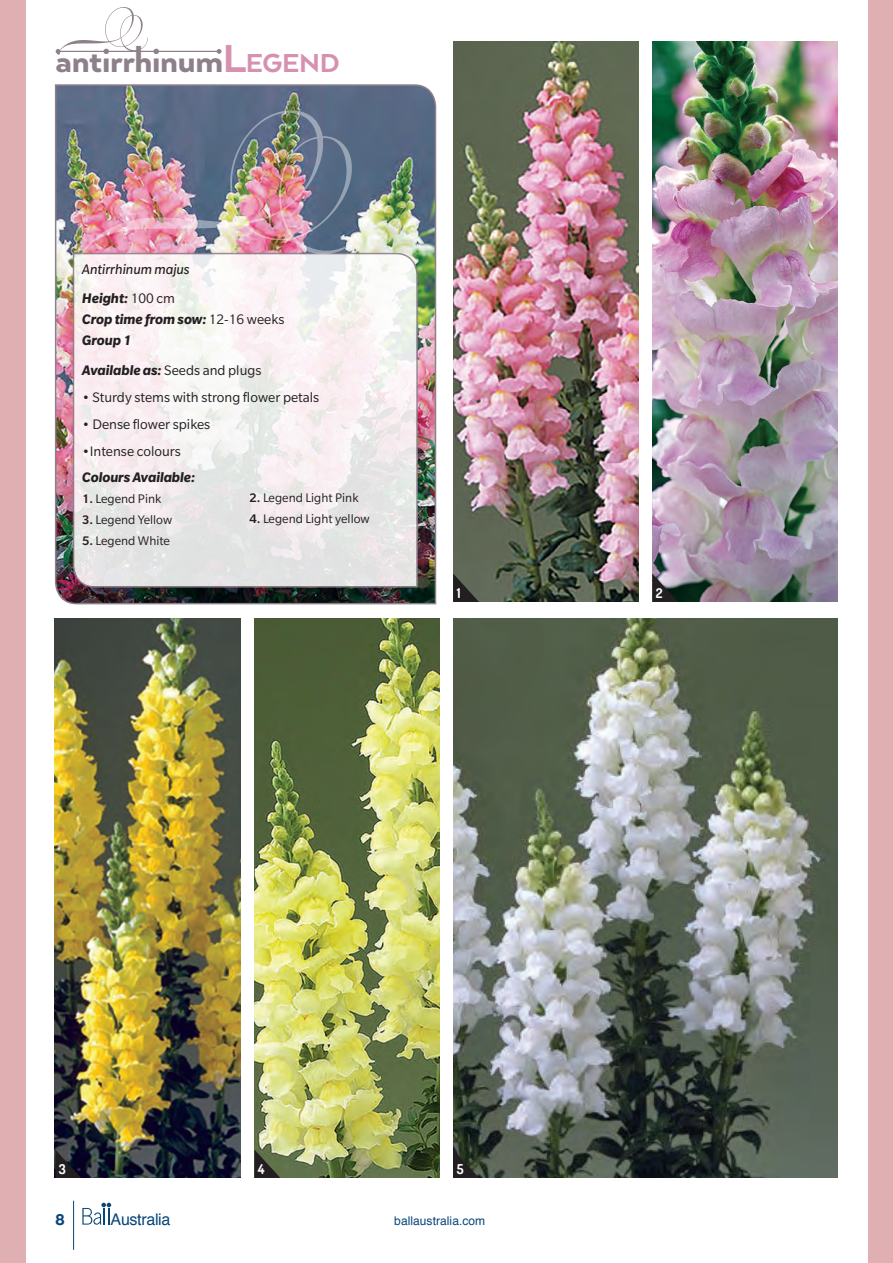
<style>
.page{position:relative;width:893px;height:1263px;background:#fff}
.page>*{position:absolute;margin:0;border:0;box-sizing:border-box;transform-origin:0 0}
.t1{font:800 39px "Arquitecta";letter-spacing:-.01em;color:#8d808a}
.t2{font:800 18px "Arquitecta";color:#08467a}
.t3{font:16.05px "Helvetica";letter-spacing:-.02em;color:#08467a}
.t4{font:15px "Slate Pro";color:#231f20}
.t5{font:italic 700 15px/21px "Slate Pro";color:#231f20}
.t6{font:italic 15px/29.5px "Slate Pro";color:#231f20}
.t7{font:13.5px "Slate Pro";color:#231f20}
.t8{font:700 13.5px "Dosis";color:#fff}
.t9{font:12px "Helvetica";letter-spacing:.005em;color:#08467a}
.s1{font-size:45px;color:#d791b0}
.s2{font-size:30px;color:#d791b0}
.s3{font-weight:700}
.s4{font-style:normal}
.s5{font-weight:400;font-style:normal}
.s6{font-weight:700;font-style:italic}
.s7{font-weight:500}
</style>
<div class="page">
<img style="left:453px;top:41px;width:186px;height:561px">
<img style="left:54px;top:84px;width:383px;height:521px">
<img style="left:453px;top:618px;width:385px;height:560px">
<img style="left:55px;top:618px;width:185px;height:560px">
<img style="left:254px;top:618px;width:186px;height:560px">
<svg style="left:453px;top:1149px;width:26px;height:29px"></svg>
<svg style="left:453px;top:573px;width:26px;height:29px"></svg>
<img style="left:652px;top:41px;width:186px;height:561px">
<svg style="left:55px;top:1149px;width:26px;height:29px"></svg>
<svg style="left:254px;top:1149px;width:26px;height:29px"></svg>
<svg style="left:82px;top:1203px;width:29px;height:22px"></svg>
<hr style="left:73px;top:1201px;width:1px;height:49px;background:#08467a">
<svg style="left:72px;top:252px;width:347px;height:336px"></svg>
<div style="left:0;top:0;width:25px;height:1263px;background:#e0afb1"></div>
<hr style="left:58px;top:51px;width:161px;height:1px;background:#8d808a">
<svg style="left:217px;top:49px;width:4px;height:5px"></svg>
<svg style="left:56px;top:7px;width:92px;height:48px"></svg>
<img style="left:74px;top:110px;width:295px;height:155px">
<div style="left:868px;top:0;width:25px;height:1263px;background:#e0afb1"></div>
<svg style="left:652px;top:573px;width:26px;height:29px"></svg>
<h1 class="t1" style="left:56px;top:36px;width:285px">antirrhinum<span class="s1">L</span><span class="s2">EGEND</span></h1>
<p class="t6" style="left:82px;top:254px;width:109px">Antirrhinum majus<br><span class="s3">Height:</span> <span class="s4">100 cm</span></p>
<p class="t5" style="left:82px;top:309px;width:204px">Crop time from sow: <span class="s5">12-16 weeks<br></span>Group 1</p>
<p class="t4" style="left:82px;top:362px;width:181px"><span class="s6">Available as:</span> Seeds and plugs</p>
<p class="t4" style="left:82px;top:389px;width:239px">• Sturdy stems with strong flower petals</p>
<p class="t4" style="left:82px;top:416px;width:130px">• Dense flower spikes</p>
<p class="t4" style="left:82px;top:443px;width:100px">•Intense colours</p>
<p class="t5" style="left:82px;top:467px;width:115px">Colours Available:</p>
<p class="t7" style="left:82px;top:492px;width:81px"><span class="s7">1.</span> Legend Pink</p>
<p class="t7" style="left:82px;top:513px;width:92px"><span class="s7">3.</span> Legend Yellow</p>
<p class="t7" style="left:82px;top:534px;width:90px"><span class="s7">5.</span> Legend White</p>
<p class="t7" style="left:250px;top:491px;width:111px"><span class="s7">2.</span> Legend Light Pink</p>
<p class="t7" style="left:250px;top:512px;width:122px"><span class="s7">4.</span> Legend Light yellow</p>
<p class="t8" style="left:457px;top:584px;width:5px">1</p>
<p class="t8" style="left:656px;top:584px;width:8px">2</p>
<p class="t8" style="left:59px;top:1160px;width:9px">3</p>
<p class="t8" style="left:258px;top:1160px;width:8px">4</p>
<p class="t2" style="left:55px;top:1208px;width:11px">8</p>
<p class="t3" style="left:111px;top:1206px;width:61px">Australia</p>
<p class="t9" style="left:394px;top:1211px;width:92px">ballaustralia.com</p>
<p class="t8" style="left:457px;top:1160px;width:8px">5</p>
</div>
